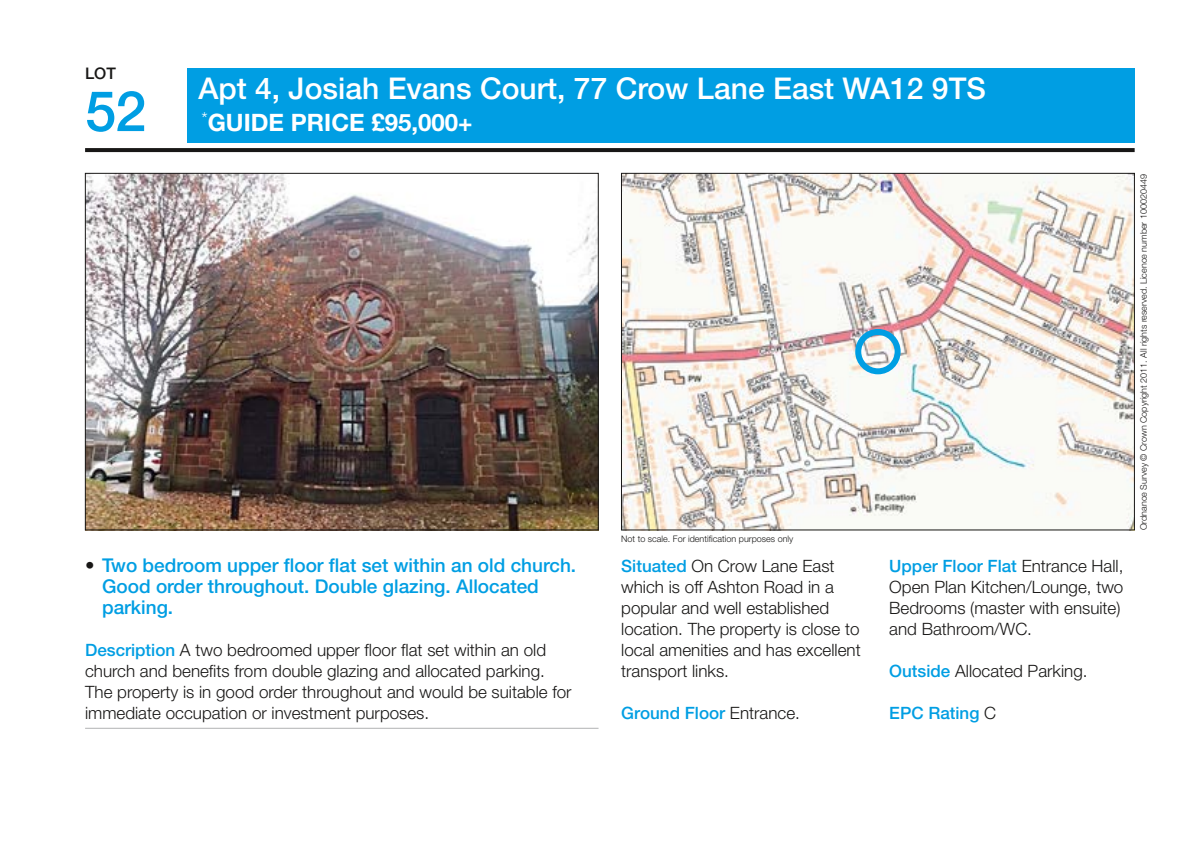
<style>
.page{position:relative;width:1190px;height:846px;background:#fff}
.page>*{position:absolute;margin:0;border:0;box-sizing:border-box;transform-origin:0 0}
.t1{font:500 56px "Helvetica Neue LT Std";color:#009ee3}
.t2{font:500 30px "Helvetica Neue LT Std";color:#fff}
.t3{font:700 24px "Helvetica Neue LT Std";color:#fff}
.t4{font:500 19px/21px "Helvetica Neue LT Std";color:#009ee3}
.t5{font:300 17px/21px "Helvetica Neue LT Std";color:#181716}
.t6{font:500 17px "Helvetica Neue LT Std";color:#009ee3}
.t7{font:500 16px "Helvetica Neue LT Std";color:#181716}
.t8{font:300 9px "Helvetica Neue LT Std";color:#181716}
.s1{color:#181716}
.s2{font-weight:500;color:#009ee3}
.s3{font-weight:300;color:#181716}
</style>
<div class="page">
<div style="left:187px;top:68px;width:947px;height:74px;background:#009ee3"></div>
<svg style="left:85px;top:148px;width:1049px;height:4px;background:#1c1b1a"></svg>
<img style="left:87px;top:175px;width:509px;height:353px">
<img style="left:623px;top:175px;width:509px;height:353px">
<hr style="left:85px;top:728px;width:513px;height:1px;background:#b1b2b3">
<div style="left:855px;top:329px;width:45px;height:45px;border:6px solid #009ee3;border-radius:50%"></div>
<p class="t7" style="left:85px;top:64px;width:32px">LOT</p>
<h1 class="t1" style="left:85px;top:78px;width:63px">52</h1>
<h2 class="t2" style="left:198px;top:71px;width:788px">Apt 4, Josiah Evans Court, 77 Crow Lane East WA12 9TS</h2>
<h3 class="t3" style="left:201px;top:108px;width:272px"><sup>*</sup>GUIDE PRICE £95,000+</h3>
<p class="t8" style="left:621px;top:533px;width:174px">Not to scale. For identification purposes only</p>
<p class="t4" style="left:102px;top:555px;width:475px;text-indent:-17px"><span class="s1">•</span> Two bedroom upper floor flat set within an old church.<br>Good order throughout. Double glazing. Allocated parking.</p>
<p class="t5" style="left:85px;top:639px;width:488px"><span class="s2">Description</span> A two bedroomed upper floor flat set within an old church and benefits from double glazing and allocated parking.<br>The property is in good order throughout and would be suitable for immediate occupation or investment purposes.</p>
<p class="t5" style="left:621px;top:555px;width:241px"><span class="s2">Situated</span> On Crow Lane East which is off Ashton Road in a popular and well established location. The property is close to local amenities and has excellent transport links.</p>
<p class="t6" style="left:621px;top:703px;width:180px">Ground Floor <span class="s3">Entrance.</span></p>
<p class="t5" style="left:889px;top:555px;width:236px"><span class="s2">Upper Floor Flat</span> Entrance Hall,<br>Open Plan Kitchen/Lounge, two<br>Bedrooms (master with ensuite) and Bathroom/WC.</p>
<p class="t5" style="left:889px;top:660px;width:200px"><span class="s2">Outside</span> Allocated Parking.</p>
<p class="t6" style="left:889px;top:703px;width:108px">EPC Rating <span class="s3">C</span></p>
<p class="t8" style="left:1137px;top:530px;width:357px;rotate:-90deg">Ordnance Survey © Crown Copyright 2011. All rights reserved. Licence number 100020449</p>
</div>
